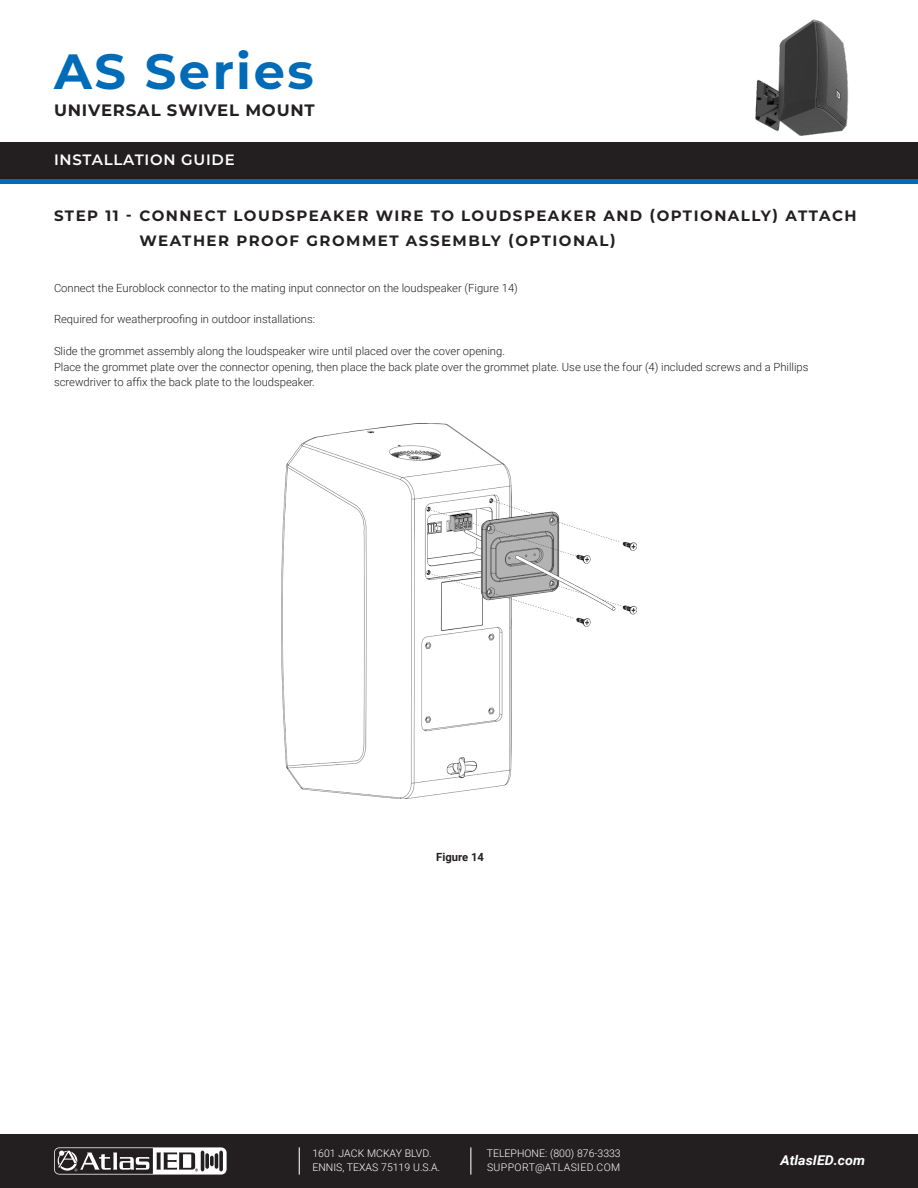
<style>
.page{position:relative;width:918px;height:1188px;background:#fff}
.page>*{position:absolute;margin:0;border:0;box-sizing:border-box;transform-origin:0 0}
.t1{font:700 49.5px "Montserrat";letter-spacing:.05em;color:#006cb7}
.t2{font:700 16.5px "Montserrat";letter-spacing:.05em;color:#231f20}
.t3{font:700 15px "Montserrat";letter-spacing:.1em;color:#231f20}
.t4{font:600 15px "Montserrat";letter-spacing:.05em;color:#fff}
.t5{font:italic 700 13.5px "Roboto";color:#fff;scale:1.05 1}
.t6{font:300 11.25px/15.8px "Roboto";color:#231f20}
.t7{font:700 11.25px "Roboto";color:#231f20}
.t8{font:300 10.5px/13.5px "Roboto";color:#fff}
</style>
<div class="page">
<div style="left:0;top:1134px;width:918px;height:54px;background:#231f20"></div>
<svg style="left:54px;top:1147px;width:173px;height:28px"></svg>
<svg style="left:299px;top:1147px;width:1px;height:28px"></svg>
<svg style="left:470px;top:1147px;width:1px;height:28px"></svg>
<div style="left:0;top:142px;width:918px;height:5px;background:#231f20"></div>
<div style="left:0;top:178px;width:918px;height:6px;background:#006cb7"></div>
<div style="left:0;top:143px;width:918px;height:36px;background:#231f20"></div>
<img style="left:755px;top:19px;width:94px;height:117px">
<img style="left:281px;top:423px;width:356px;height:375px">
<p class="t1" style="left:54px;top:35px;width:261px">AS Series</p>
<p class="t2" style="left:54px;top:98px;width:262px">UNIVERSAL SWIVEL MOUNT</p>
<h3 class="t4" style="left:54px;top:149px;width:182px">INSTALLATION GUIDE</h3>
<p class="t3" style="left:54px;top:204px;width:804px">STEP 11 - CONNECT LOUDSPEAKER WIRE TO LOUDSPEAKER AND (OPTIONALLY) ATTACH</p>
<p class="t3" style="left:140px;top:230px;width:478px">WEATHER PROOF GROMMET ASSEMBLY (OPTIONAL)</p>
<p class="t6" style="left:54px;top:280px;width:465px">Connect the Euroblock connector to the mating input connector on the loudspeaker (Figure 14)</p>
<p class="t6" style="left:54px;top:311px;width:263px">Required for weatherproofing in outdoor installations:</p>
<p class="t6" style="left:54px;top:343px;width:453px">Slide the grommet assembly along the loudspeaker wire until placed over the cover opening.</p>
<p class="t6" style="left:54px;top:358px;width:756px">Place the grommet plate over the connector opening, then place the back plate over the grommet plate. Use use the four (4) included screws and a Phillips screwdriver to affix the back plate to the loudspeaker.</p>
<p class="t7" style="left:436px;top:849px;width:49px">Figure 14</p>
<p class="t8" style="left:312px;top:1147px;width:129px">1601 JACK MCKAY BLVD.<br>ENNIS, TEXAS 75119 U.S.A.</p>
<p class="t8" style="left:487px;top:1147px;width:135px">TELEPHONE: (800) 876-3333<br>SUPPORT@ATLASIED.COM</p>
<p class="t5" style="left:781px;top:1151px;width:82px">AtlasIED.com</p>
</div>
